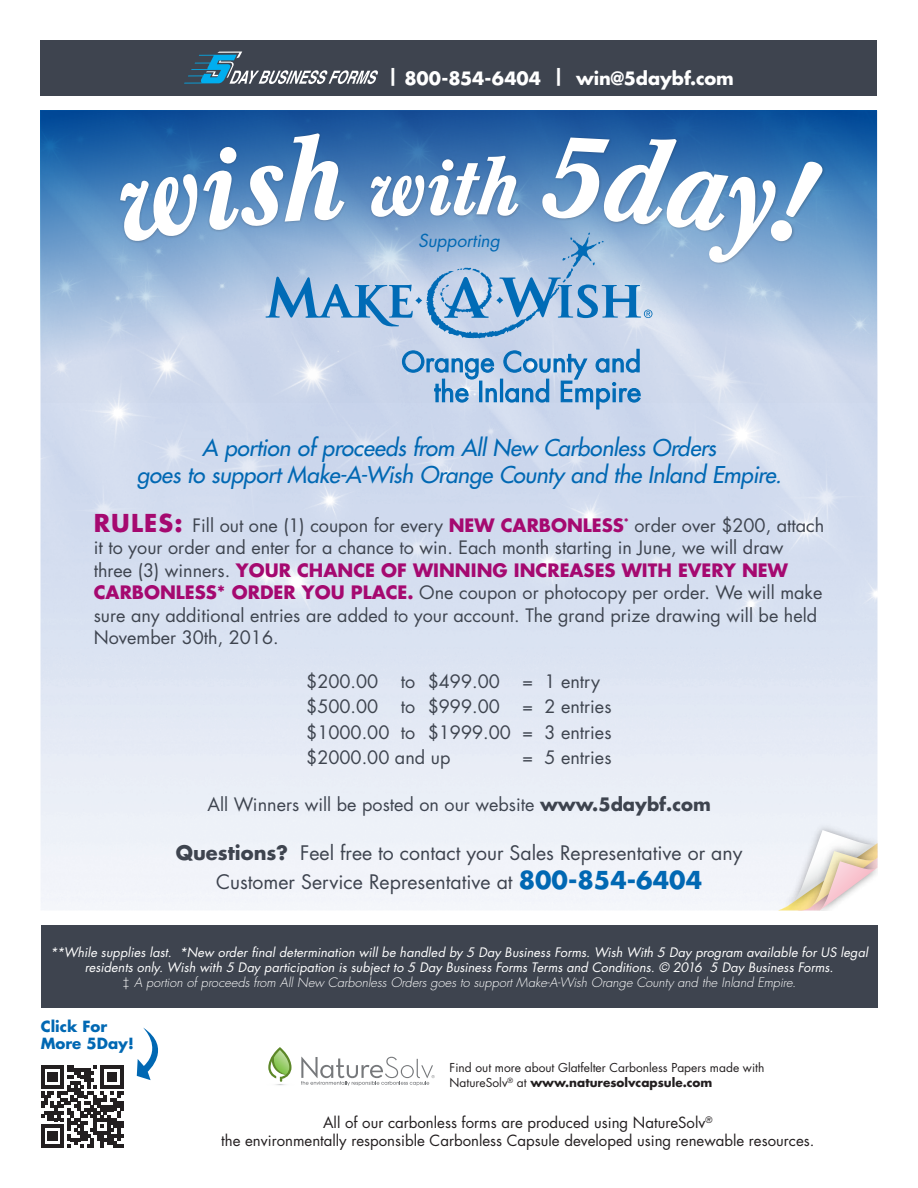
<style>
.page{position:relative;width:918px;height:1188px;background:#fff}
.page>*{position:absolute;margin:0;border:0;box-sizing:border-box;transform-origin:0 0}
.t1{font:italic 500 79.35px "Baskerville BE";color:#fff}
.t2{font:italic 500 22.5px/27px "Futura Std";letter-spacing:-.01em;color:#0168b3;text-align:center}
.t3{font:19.5px/28.8px "Futura Std";color:#3e444f;text-align:center}
.t4{font:18px/22.5px "Futura Std";color:#3e444f}
.t5{font:700 17.85px "Futura Std";color:#fff}
.t6{font:italic 17.55px "Futura Std";letter-spacing:-.005em;color:#0168b3}
.t7{font:15px/18px "Futura Std";color:#231f20;text-align:center}
.t8{font:700 15px/16.5px "Futura Std";color:#0168b3}
.t9{font:italic 12.75px/15.3px "Futura Std";color:#fff;text-align:center}
.t10{font:12px/14.4px "Futura Std";color:#231f20}
.s1{font-weight:700;font-size:24px;color:#a50970}
.s2{font-weight:700;color:#a50970}
.s3{font-weight:700}
.s4{font-weight:700;font-size:24px;color:#0168b3}
.s5{font-weight:300;font-style:normal}
.s6{font-weight:300}
</style>
<div class="page">
<img style="left:40px;top:403px;width:837px;height:507px">
<img style="left:778px;top:819px;width:99px;height:11px">
<svg style="left:778px;top:830px;width:100px;height:81px"></svg>
<svg style="left:268px;top:1047px;width:167px;height:39px"></svg>
<svg style="left:137px;top:1027px;width:21px;height:53px"></svg>
<svg style="left:41px;top:1065px;width:83px;height:83px"></svg>
<div style="left:41px;top:925px;width:837px;height:83px;background:#3e444f"></div>
<div style="left:40px;top:40px;width:838px;height:56px;background:#3e444f"></div>
<svg style="left:40px;top:111px;width:838px;height:292px;background:#87a8d0"></svg>
<svg style="left:184px;top:52px;width:194px;height:32px"></svg>
<svg style="left:401px;top:350px;width:96px;height:53px;background:#98bbdd"></svg>
<div style="left:500px;top:379px;width:3px;height:23px;border:1px solid #006bb6"></div>
<svg style="left:503px;top:348px;width:139px;height:61px;background:#97bbdd"></svg>
<svg style="left:118px;top:132px;width:706px;height:207px;background:#759cc6"></svg>
<p class="t5" style="left:388px;top:66px;width:347px">| 800-854-6404 | win@5daybf.com</p>
<h1 class="t1" style="left:450px;top:142px;width:26px">t</h1>
<p class="t6" style="left:418px;top:230px;width:83px">Supporting</p>
<p class="t2" style="left:137px;top:434px;width:646px">A portion of proceeds from All New Carbonless Orders<br>goes to support Make-A-Wish Orange County and the Inland Empire.</p>
<p class="t4" style="left:94px;top:514px;width:732px"><span class="s1">RULES:</span> Fill out one (1) coupon for every <span class="s2">NEW CARBONLESS</span><sup>*</sup> order over $200, attach it to your order and enter for a chance to win. Each month starting in June, we will draw three (3) winners. <span class="s2">YOUR CHANCE OF WINNING INCREASES WITH EVERY NEW CARBONLESS* ORDER YOU PLACE.</span> One coupon or photocopy per order. We will make sure any additional entries are added to your account. The grand prize drawing will be held November 30th, 2016.</p>
<p class="t4" style="left:306px;top:668px;width:307px;line-height:25.5px">$200.00 to $499.00 = 1 entry $500.00 to $999.00 = 2 entries $1000.00 to $1999.00 = 3 entries $2000.00 and up</p>
<p class="t4" style="left:522px;top:746px;width:91px">= 5 entries</p>
<p class="t4" style="left:207px;top:793px;width:505px">All Winners will be posted on our website <span class="s3">www.5daybf.com</span></p>
<p class="t3" style="left:176px;top:839px;width:568px"><span class="s3">Questions?</span> Feel free to contact your Sales Representative or any<br>Customer Service Representative at <span class="s4">800-854-6404</span></p>
<p class="t9" style="left:50px;top:944px;width:819px">**While supplies last. *New order final determination will be handled by 5 Day Business Forms. Wish With 5 Day program available for US legal residents only. Wish with 5 Day participation is subject to 5 Day Business Forms Terms and Conditions. © 2016 5 Day Business Forms.<br><span class="s5">‡</span> <span class="s6">A portion of proceeds from All New Carbonless Orders goes to support Make-A-Wish Orange County and the Inland Empire.</span></p>
<p class="t8" style="left:41px;top:1018px;width:95px">Click For<br>More 5Day!</p>
<p class="t10" style="left:450px;top:1061px;width:316px">Find out more about Glatfelter Carbonless Papers made with<br>NatureSolv<sup>®</sup> at <span class="s3">www.naturesolvcapsule.com</span></p>
<p class="t7" style="left:221px;top:1114px;width:595px">All of our carbonless forms are produced using NatureSolv<sup>®<br></sup>the environmentally responsible Carbonless Capsule developed using renewable resources.</p>
</div>
